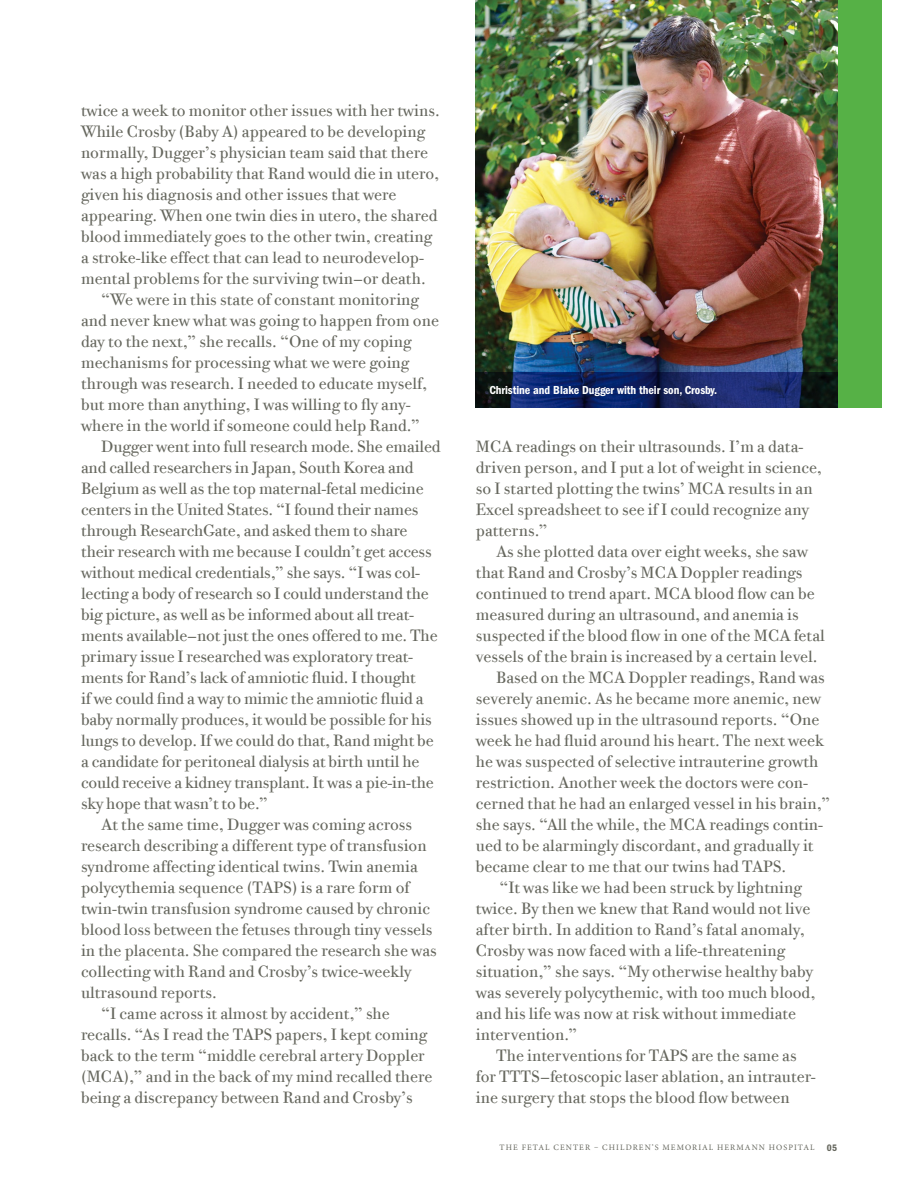
<style>
.page{position:relative;width:918px;height:1188px;background:#fff}
.page>*{position:absolute;margin:0;border:0;box-sizing:border-box;transform-origin:0 0}
.t1{font:16.5px/21px "Bodoni Twe ITC";color:#65665d}
.t2{font:12px "ITC Franklin Gothic Std Dm Cd";letter-spacing:-.005em;color:#fff}
.t3{font:8.25px "Minion Pro";letter-spacing:.13em;color:#65665d}
.s1{font-family:"ITC Franklin Gothic Std Dm Cd";font-size:9.75px}
</style>
<div class="page">
<img style="left:476px;top:0;width:362px;height:372px">
<svg style="left:476px;top:372px;width:362px;height:35px;background:#122359"></svg>
<div style="left:838px;top:0;width:43px;height:407px;background:#56b146"></div>
<p class="t1" style="left:81px;top:99px;width:360px">twice a week to monitor other issues with her twins.</p>
<p class="t1" style="left:81px;top:120px;width:346px">While Crosby (Baby A) appeared to be developing</p>
<p class="t1" style="left:81px;top:141px;width:349px">normally, Dugger’s physician team said that there</p>
<p class="t1" style="left:81px;top:162px;width:360px">was a high probability that Rand would die in utero,</p>
<p class="t1" style="left:81px;top:183px;width:317px">given his diagnosis and other issues that were</p>
<p class="t1" style="left:81px;top:204px;width:358px">appearing. When one twin dies in utero, the shared</p>
<p class="t1" style="left:81px;top:225px;width:353px">blood immediately goes to the other twin, creating</p>
<p class="t1" style="left:81px;top:246px;width:345px">a stroke-like effect that can lead to neurodevelop-</p>
<p class="t1" style="left:81px;top:267px;width:346px">mental problems for the surviving twin—or death.</p>
<p class="t1" style="left:101px;top:288px;width:319px">“We were in this state of constant monitoring</p>
<p class="t1" style="left:81px;top:309px;width:360px">and never knew what was going to happen from one</p>
<p class="t1" style="left:81px;top:330px;width:332px">day to the next,” she recalls. “One of my coping</p>
<p class="t1" style="left:81px;top:351px;width:330px">mechanisms for processing what we were going</p>
<p class="t1" style="left:81px;top:372px;width:348px">through was research. I needed to educate myself,</p>
<p class="t1" style="left:81px;top:393px;width:331px">but more than anything, I was willing to fly any-</p>
<p class="t1" style="left:81px;top:414px;width:340px">where in the world if someone could help Rand.”</p>
<p class="t1" style="left:101px;top:435px;width:341px">Dugger went into full research mode. She emailed</p>
<p class="t1" style="left:81px;top:456px;width:334px">and called researchers in Japan, South Korea and</p>
<p class="t1" style="left:81px;top:477px;width:344px">Belgium as well as the top maternal-fetal medicine</p>
<p class="t1" style="left:81px;top:498px;width:339px">centers in the United States. “I found their names</p>
<p class="t1" style="left:81px;top:519px;width:328px">through ResearchGate, and asked them to share</p>
<p class="t1" style="left:81px;top:540px;width:352px">their research with me because I couldn’t get access</p>
<p class="t1" style="left:81px;top:561px;width:341px">without medical credentials,” she says. “I was col-</p>
<p class="t1" style="left:81px;top:582px;width:349px">lecting a body of research so I could understand the</p>
<p class="t1" style="left:81px;top:603px;width:335px">big picture, as well as be informed about all treat-</p>
<p class="t1" style="left:81px;top:624px;width:358px">ments available—not just the ones offered to me. The</p>
<p class="t1" style="left:81px;top:645px;width:334px">primary issue I researched was exploratory treat-</p>
<p class="t1" style="left:81px;top:666px;width:336px">ments for Rand’s lack of amniotic fluid. I thought</p>
<p class="t1" style="left:81px;top:687px;width:344px">if we could find a way to mimic the amniotic fluid a</p>
<p class="t1" style="left:81px;top:708px;width:352px">baby normally produces, it would be possible for his</p>
<p class="t1" style="left:81px;top:729px;width:354px">lungs to develop. If we could do that, Rand might be</p>
<p class="t1" style="left:81px;top:750px;width:340px">a candidate for peritoneal dialysis at birth until he</p>
<p class="t1" style="left:81px;top:771px;width:354px">could receive a kidney transplant. It was a pie-in-the</p>
<p class="t1" style="left:81px;top:792px;width:188px">sky hope that wasn’t to be.”</p>
<p class="t1" style="left:101px;top:813px;width:312px">At the same time, Dugger was coming across</p>
<p class="t1" style="left:81px;top:834px;width:347px">research describing a different type of transfusion</p>
<p class="t1" style="left:81px;top:856px;width:338px">syndrome affecting identical twins. Twin anemia</p>
<p class="t1" style="left:81px;top:877px;width:330px">polycythemia sequence (TAPS) is a rare form of</p>
<p class="t1" style="left:81px;top:898px;width:351px">twin-twin transfusion syndrome caused by chronic</p>
<p class="t1" style="left:81px;top:919px;width:353px">blood loss between the fetuses through tiny vessels</p>
<p class="t1" style="left:81px;top:940px;width:357px">in the placenta. She compared the research she was</p>
<p class="t1" style="left:81px;top:961px;width:332px">collecting with Rand and Crosby’s twice-weekly</p>
<p class="t1" style="left:81px;top:982px;width:137px">ultrasound reports.</p>
<p class="t1" style="left:101px;top:1003px;width:290px">“I came across it almost by accident,” she</p>
<p class="t1" style="left:81px;top:1024px;width:348px">recalls. “As I read the TAPS papers, I kept coming</p>
<p class="t1" style="left:81px;top:1045px;width:345px">back to the term “middle cerebral artery Doppler</p>
<p class="t1" style="left:81px;top:1066px;width:353px">(MCA),” and in the back of my mind recalled there</p>
<p class="t1" style="left:81px;top:1087px;width:333px">being a discrepancy between Rand and Crosby’s</p>
<p class="t2" style="left:489px;top:383px;width:229px">Christine and Blake Dugger with their son, Crosby.</p>
<p class="t1" style="left:476px;top:436px;width:348px">MCA readings on their ultrasounds. I’m a data&shy;driven person, and I put a lot of weight in science, so I started plotting the twins’ MCA results in an Excel spreadsheet to see if I could recognize any patterns.”</p>
<p class="t1" style="left:496px;top:541px;width:313px">As she plotted data over eight weeks, she saw</p>
<p class="t1" style="left:476px;top:562px;width:328px">that Rand and Crosby’s MCA Doppler readings</p>
<p class="t1" style="left:476px;top:583px;width:340px">continued to trend apart. MCA blood flow can be</p>
<p class="t1" style="left:476px;top:604px;width:324px">measured during an ultrasound, and anemia is</p>
<p class="t1" style="left:476px;top:625px;width:351px">suspected if the blood flow in one of the MCA fetal</p>
<p class="t1" style="left:476px;top:646px;width:343px">vessels of the brain is increased by a certain level.</p>
<p class="t1" style="left:496px;top:667px;width:330px">Based on the MCA Doppler readings, Rand was</p>
<p class="t1" style="left:476px;top:688px;width:347px">severely anemic. As he became more anemic, new</p>
<p class="t1" style="left:476px;top:709px;width:345px">issues showed up in the ultrasound reports. “One</p>
<p class="t1" style="left:476px;top:730px;width:349px">week he had fluid around his heart. The next week</p>
<p class="t1" style="left:476px;top:751px;width:344px">he was suspected of selective intrauterine growth</p>
<p class="t1" style="left:476px;top:772px;width:334px">restriction. Another week the doctors were con-</p>
<p class="t1" style="left:476px;top:793px;width:356px">cerned that he had an enlarged vessel in his brain,”</p>
<p class="t1" style="left:476px;top:814px;width:349px">she says. “All the while, the MCA readings contin-</p>
<p class="t1" style="left:476px;top:835px;width:339px">ued to be alarmingly discordant, and gradually it</p>
<p class="t1" style="left:476px;top:856px;width:312px">became clear to me that our twins had TAPS.</p>
<p class="t1" style="left:499px;top:877px;width:304px">“It was like we had been struck by lightning</p>
<p class="t1" style="left:476px;top:898px;width:336px">twice. By then we knew that Rand would not live</p>
<p class="t1" style="left:476px;top:919px;width:330px">after birth. In addition to Rand’s fatal anomaly,</p>
<p class="t1" style="left:476px;top:940px;width:311px">Crosby was now faced with a life-threatening</p>
<p class="t1" style="left:476px;top:961px;width:339px">situation,” she says. “My otherwise healthy baby</p>
<p class="t1" style="left:476px;top:982px;width:341px">was severely polycythemic, with too much blood,</p>
<p class="t1" style="left:476px;top:1003px;width:322px">and his life was now at risk without immediate</p>
<p class="t1" style="left:476px;top:1024px;width:103px">intervention.”</p>
<p class="t1" style="left:496px;top:1045px;width:302px">The interventions for TAPS are the same as</p>
<p class="t1" style="left:476px;top:1066px;width:341px">for TTTS—fetoscopic laser ablation, an intrauter-</p>
<p class="t1" style="left:476px;top:1087px;width:315px">ine surgery that stops the blood flow between</p>
<p class="t3" style="left:500px;top:1142px;width:339px">THE FETAL CENTER – CHILDREN’S MEMORIAL HERMANN HOSPITAL <span class="s1">05</span></p>
</div>
